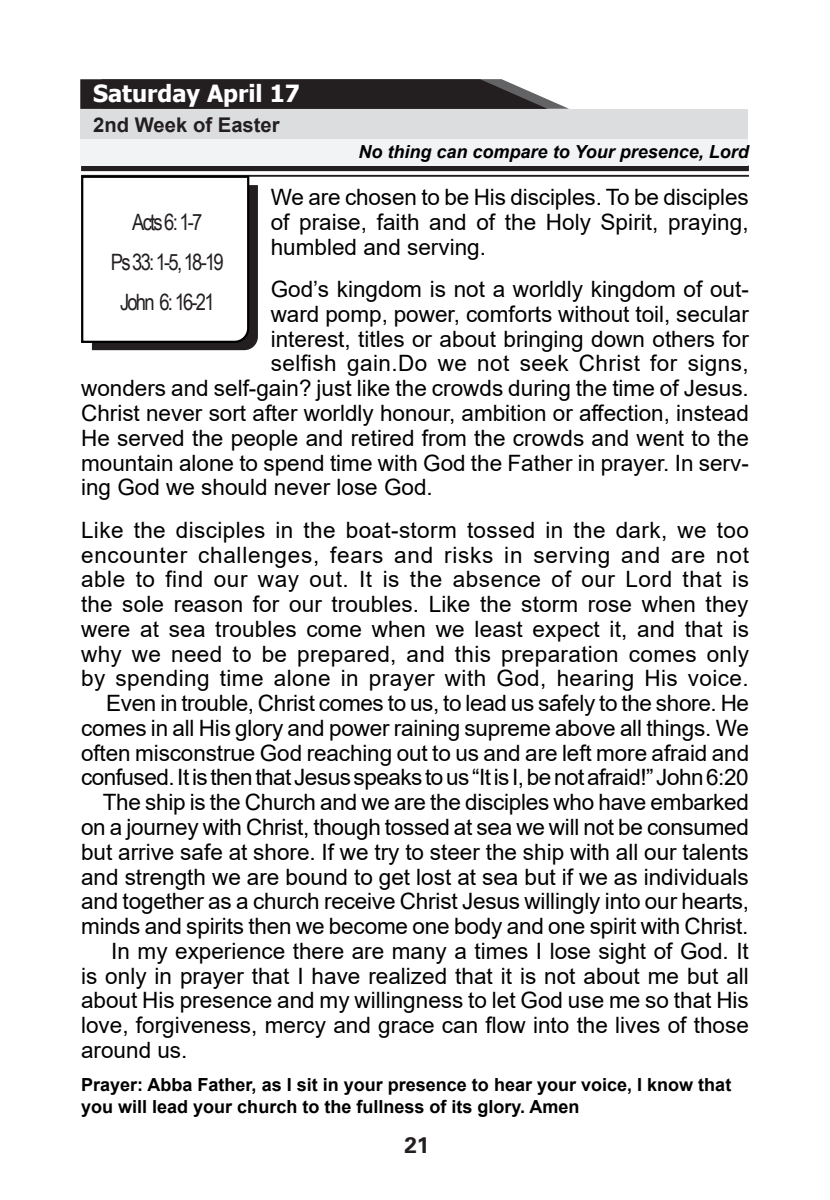
<style>
.page{position:relative;width:830px;height:1200px;background:#fff}
.page>*{position:absolute;margin:0;border:0;box-sizing:border-box;transform-origin:0 0}
.t1{font:700 23.62px "Tahoma";color:#fff}
.t2{font:22.5px/24.8px "Arial";color:#000;text-align:justify}
.t3{font:22.5px "Arial";letter-spacing:.02em;color:#000}
.t4{font:22.5px "Arial";letter-spacing:-.025em;color:#000}
.t5{font:22.5px "Arial";letter-spacing:.035em;color:#000}
.t6{font:22.5px "Arial";letter-spacing:.025em;color:#000}
.t7{font:22.5px/39.8px "Arial Narrow";letter-spacing:-.08em;color:#231f20;text-align:center}
.t8{font:700 22.5px "Univers LT Std";color:#231f20}
.t9{font:700 20.25px "Arial";color:#231f20}
.t10{font:700 18px/22.5px "Arial";color:#000}
.t11{font:italic 700 18px "Arial";color:#000}
</style>
<div class="page">
<div style="left:81px;top:165px;width:667px;height:6px;background:#231f20"></div>
<hr style="left:81px;top:175px;width:667px;height:2px;background:#231f20">
<svg style="left:81px;top:174px;width:177px;height:176px"></svg>
<svg style="left:80px;top:79px;width:488px;height:30px;background:#353233"></svg>
<div style="left:80px;top:109px;width:667px;height:29px;background:#dcdddf"></div>
<div style="left:80px;top:138px;width:667px;height:27px;background:#f2f3f4"></div>
<p class="t1" style="left:93px;top:76px;width:208px">Saturday April 17</p>
<p class="t9" style="left:93px;top:111px;width:188px">2nd Week of Easter</p>
<p class="t11" style="left:358px;top:140px;width:392px">No thing can compare to Your presence, Lord</p>
<p class="t2" style="left:270px;top:185px;width:479px">We are chosen to be His disciples. To be disciples of praise, faith and of the Holy Spirit, praying, humbled and serving.</p>
<p class="t2" style="left:270px;top:276px;width:479px">God’s kingdom is not a worldly kingdom of out-</p>
<p class="t2" style="left:270px;top:301px;width:479px">ward pomp, power, comforts without toil, secular</p>
<p class="t2" style="left:270px;top:326px;width:479px">interest, titles or about bringing down others for</p>
<p class="t3" style="left:270px;top:348px;width:479px">selfish gain.Do we not seek Christ for signs,</p>
<p class="t2" style="left:81px;top:375px;width:669px">wonders and self-gain? just like the crowds during the time of Jesus.</p>
<p class="t2" style="left:81px;top:400px;width:669px">Christ never sort after worldly honour, ambition or affection, instead</p>
<p class="t2" style="left:81px;top:425px;width:669px">He served the people and retired from the crowds and went to the</p>
<p class="t2" style="left:81px;top:450px;width:669px">mountain alone to spend time with God the Father in prayer. In serv-</p>
<p class="t2" style="left:81px;top:474px;width:353px">ing God we should never lose God.</p>
<p class="t2" style="left:81px;top:517px;width:669px">Like the disciples in the boat-storm tossed in the dark, we too</p>
<p class="t5" style="left:81px;top:539px;width:669px">encounter challenges, fears and risks in serving and are not</p>
<p class="t6" style="left:81px;top:563px;width:669px">able to find our way out. It is the absence of our Lord that is</p>
<p class="t2" style="left:81px;top:591px;width:668px">the sole reason for our troubles. Like the storm rose when they</p>
<p class="t2" style="left:81px;top:616px;width:669px">were at sea troubles come when we least expect it, and that is</p>
<p class="t2" style="left:81px;top:641px;width:669px">why we need to be prepared, and this preparation comes only</p>
<p class="t3" style="left:81px;top:662px;width:669px">by spending time alone in prayer with God, hearing His voice.</p>
<p class="t2" style="left:106px;top:690px;width:644px">Even in trouble, Christ comes to us, to lead us safely to the shore. He</p>
<p class="t2" style="left:81px;top:715px;width:669px">comes in all His glory and power raining supreme above all things. We</p>
<p class="t2" style="left:81px;top:740px;width:669px">often misconstrue God reaching out to us and are left more afraid and</p>
<p class="t4" style="left:81px;top:761px;width:668px">confused. It is then that Jesus speaks to us “It is I, be not afraid!” John 6:20</p>
<p class="t2" style="left:103px;top:789px;width:647px">The ship is the Church and we are the disciples who have embarked</p>
<p class="t2" style="left:81px;top:814px;width:669px">on a journey with Christ, though tossed at sea we will not be consumed</p>
<p class="t2" style="left:81px;top:839px;width:669px">but arrive safe at shore. If we try to steer the ship with all our talents</p>
<p class="t2" style="left:81px;top:863px;width:669px">and strength we are bound to get lost at sea but if we as individuals</p>
<p class="t2" style="left:81px;top:888px;width:669px">and together as a church receive Christ Jesus willingly into our hearts,</p>
<p class="t2" style="left:81px;top:913px;width:668px">minds and spirits then we become one body and one spirit with Christ.</p>
<p class="t2" style="left:111px;top:938px;width:638px">In my experience there are many a times I lose sight of God. It</p>
<p class="t2" style="left:81px;top:962px;width:669px">is only in prayer that I have realized that it is not about me but all</p>
<p class="t2" style="left:81px;top:987px;width:669px">about His presence and my willingness to let God use me so that His</p>
<p class="t2" style="left:81px;top:1012px;width:669px">love, forgiveness, mercy and grace can flow into the lives of those</p>
<p class="t2" style="left:81px;top:1037px;width:108px">around us.</p>
<p class="t7" style="left:111px;top:201px;width:114px">Acts 6: 1-7<br>Ps 33: 1-5, 18-19<br>John 6: 16-21</p>
<p class="t10" style="left:81px;top:1072px;width:651px">Prayer: Abba Father, as I sit in your presence to hear your voice, I know that you will lead your church to the fullness of its glory. Amen</p>
<p class="t8" style="left:404px;top:1131px;width:27px">21</p>
</div>
